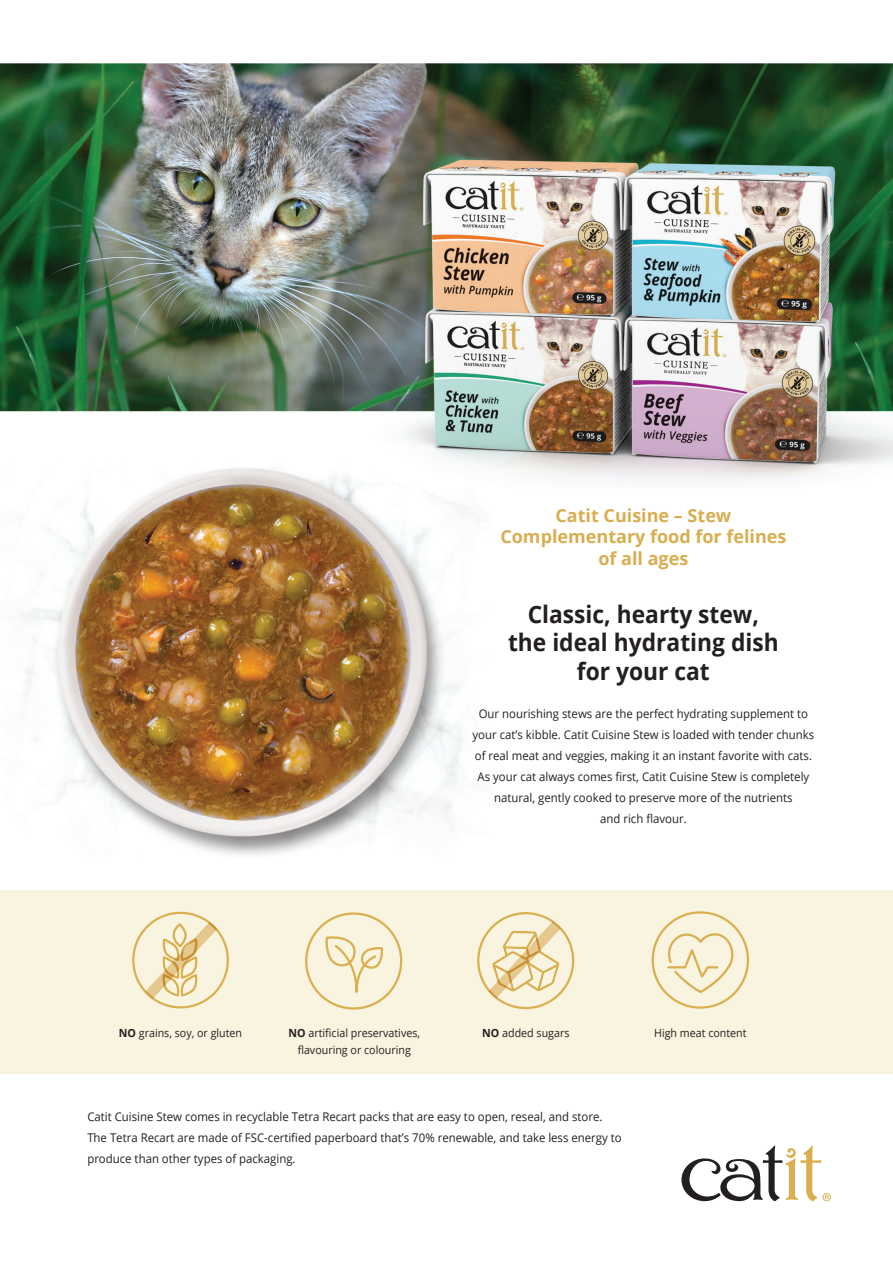
<style>
.page{position:relative;width:893px;height:1263px;background:#fff}
.page>*{position:absolute;margin:0;border:0;box-sizing:border-box;transform-origin:0 0}
.t1{font:700 24px/28.8px "Open Sans";color:#231f20;text-align:center;scale:.95 1}
.t2{font:700 18px/21.6px "Open Sans";color:#d8ae50;text-align:center}
.t3{font:12px/21px "Open Sans";color:#231f20;text-align:center;scale:.95 1}
.t4{font:11.25px "Open Sans";color:#231f20;scale:.95 1}
.s1{font-weight:700}
</style>
<div class="page">
<img style="left:22px;top:489px;width:454px;height:367px">
<svg style="left:681px;top:1145px;width:150px;height:56px"></svg>
<img style="left:0;top:63px;width:893px;height:426px">
<div style="left:0;top:890px;width:893px;height:184px;background:#f9f4df"></div>
<svg style="left:651px;top:911px;width:98px;height:98px"></svg>
<svg style="left:477px;top:912px;width:97px;height:97px"></svg>
<svg style="left:132px;top:912px;width:97px;height:96px"></svg>
<svg style="left:305px;top:912px;width:97px;height:97px"></svg>
<p class="t2" style="left:555px;top:504px;width:177px">Catit Cuisine – Stew</p>
<p class="t2" style="left:500px;top:525px;width:288px">Complementary food for felines of all ages</p>
<p class="t1" style="left:508px;top:599px;width:286px">Classic, hearty stew, the ideal hydrating dish for your cat</p>
<p class="t3" style="left:472px;top:703px;width:361px">Our nourishing stews are the perfect hydrating supplement to your cat’s kibble. Catit Cuisine Stew is loaded with tender chunks of real meat and veggies, making it an instant favorite with cats.<br>As your cat always comes first, Catit Cuisine Stew is completely natural, gently cooked to preserve more of the nutrients<br>and rich flavour.</p>
<p class="t4" style="left:119px;top:1025px;width:131px"><span class="s1">NO</span> grains, soy, or gluten</p>
<p class="t4" style="left:289px;top:1025px;width:140px"><span class="s1">NO</span> artificial preservatives,</p>
<p class="t4" style="left:482px;top:1025px;width:93px"><span class="s1">NO</span> added sugars</p>
<p class="t4" style="left:654px;top:1025px;width:99px">High meat content</p>
<p class="t4" style="left:298px;top:1042px;width:121px">flavouring or colouring</p>
<p class="t3" style="left:87px;top:1106px;width:564px;text-align:left">Catit Cuisine Stew comes in recyclable Tetra Recart packs that are easy to open, reseal, and store.<br>The Tetra Recart are made of FSC-certified paperboard that’s 70% renewable, and take less energy to produce than other types of packaging.</p>
</div>
